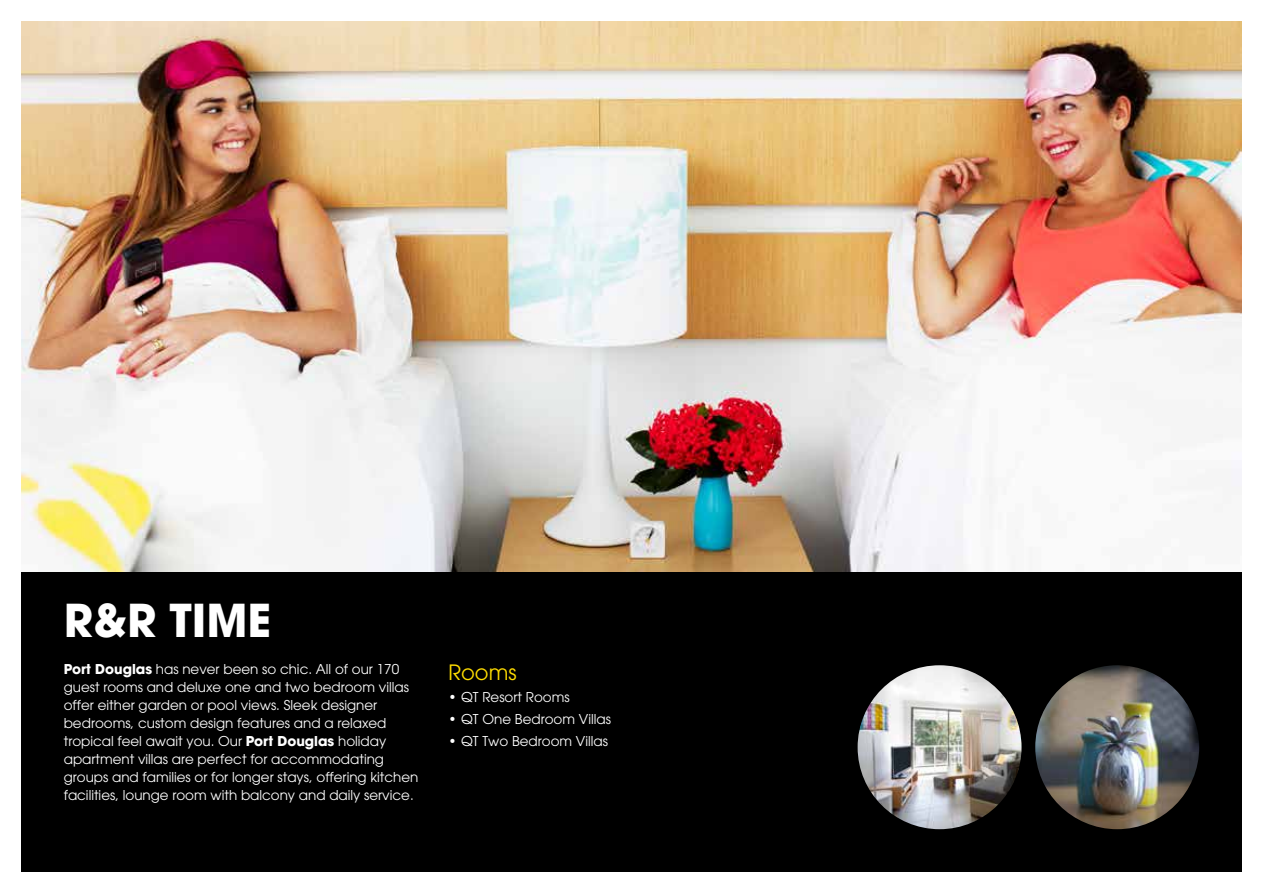
<style>
.page{position:relative;width:1263px;height:893px;background:#fff}
.page>*{position:absolute;margin:0;border:0;box-sizing:border-box;transform-origin:0 0}
.t1{font:700 45px "Avant Garde";color:#fff}
.t2{font:21px "Avant Garde";color:#fd0}
.t3{font:13.5px/18px "Avant Garde";color:#fff}
.s1{font-weight:700}
</style>
<div class="page">
<img style="left:21px;top:21px;width:1221px;height:551px">
<div style="left:21px;top:572px;width:1221px;height:300px;background:#000"></div>
<img style="left:858px;top:665px;width:163px;height:164px;border-radius:82px">
<img style="left:1035px;top:665px;width:164px;height:164px;border-radius:82px">
<h1 class="t1" style="left:64px;top:591px;width:209px">R&amp;R TIME</h1>
<p class="t3" style="left:64px;top:660px;width:356px"><span class="s1">Port Douglas</span> has never been so chic. All of our 170 guest rooms and deluxe one and two bedroom villas offer either garden or pool views. Sleek designer bedrooms, custom design features and a relaxed tropical feel await you. Our <span class="s1">Port Douglas</span> holiday apartment villas are perfect for accommodating groups and families or for longer stays, offering kitchen facilities, lounge room with balcony and daily service.</p>
<h2 class="t2" style="left:448px;top:660px;width:70px">Rooms</h2>
<p class="t3" style="left:448px;top:688px;width:123px">• QT Resort Rooms</p>
<p class="t3" style="left:448px;top:710px;width:164px">• QT One Bedroom Villas</p>
<p class="t3" style="left:448px;top:732px;width:161px">• QT Two Bedroom Villas</p>
</div>
